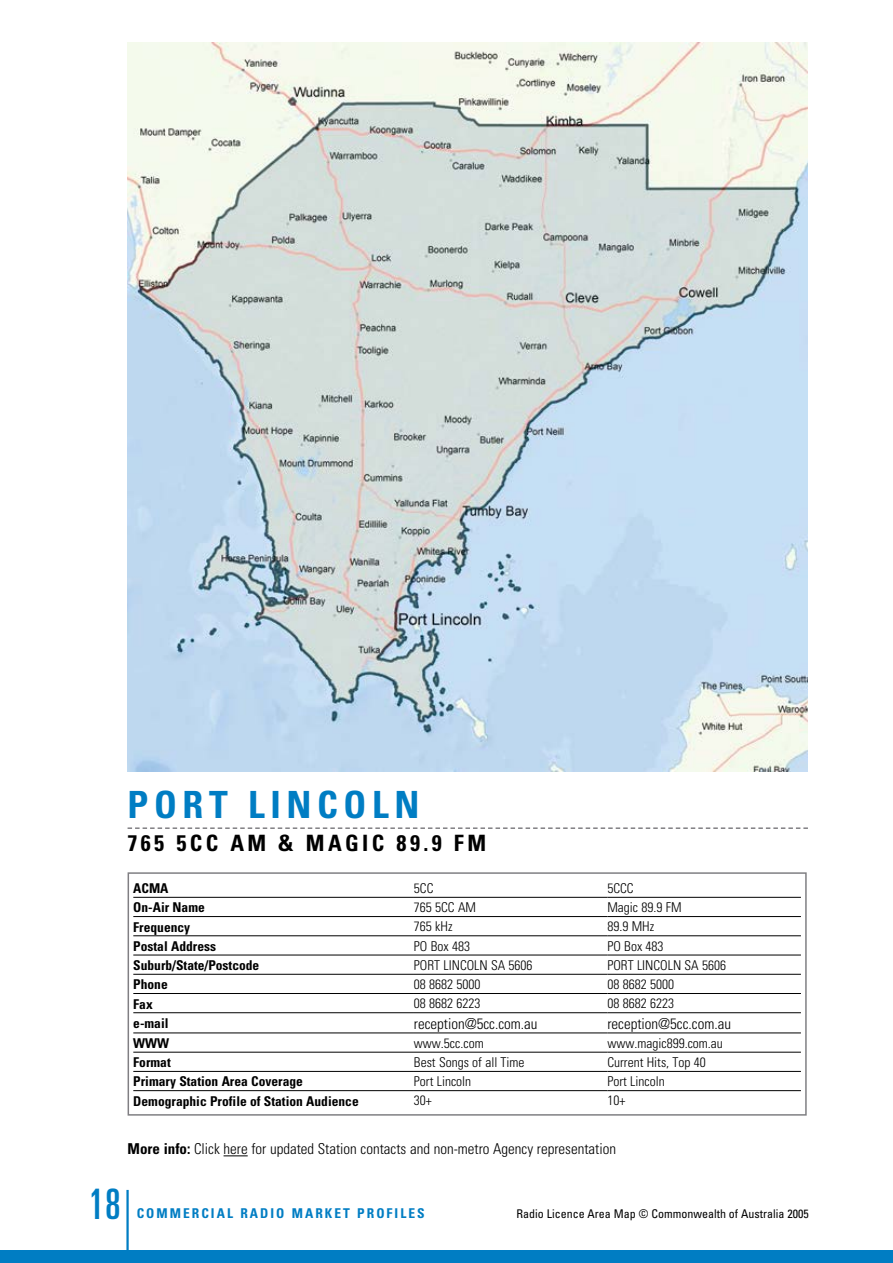
<style>
.page{position:relative;width:893px;height:1263px;background:#fff}
.page>*{position:absolute;margin:0;border:0;box-sizing:border-box;transform-origin:0 0}
.t1{font:ultra-condensed 42px "Univers";color:#007dc3}
.t2{font:700 condensed 37.5px "Univers";letter-spacing:.15em;color:#007dc3}
.t3{font:700 condensed 22.5px "Univers";letter-spacing:.15em;color:#000}
.t4{font:300 condensed 15px "Univers";color:#000}
.t5{font:300 condensed 13.5px "Univers";color:#000}
.t6{font:700 condensed 13.5px "Univers";color:#000}
.t7{font:700 condensed 13.5px "Univers";letter-spacing:.15em;color:#007dc3}
.t8{font:condensed 12px "Univers";color:#000}
.s1{font-weight:700}
</style>
<div class="page">
<hr style="left:126px;top:1190px;width:3px;height:73px;background:#007dc3">
<div style="left:0;top:1250px;width:893px;height:13px;background:#007dc3"></div>
<svg style="left:224px;top:1155px;width:24px;height:1px"></svg>
<img style="left:128px;top:43px;width:680px;height:729px">
<hr style="left:133px;top:897px;width:281px;height:1px;background:#000">
<hr style="left:414px;top:897px;width:193px;height:1px;background:#000">
<hr style="left:607px;top:897px;width:194px;height:1px;background:#000">
<hr style="left:133px;top:916px;width:281px;height:1px;background:#000">
<hr style="left:414px;top:916px;width:193px;height:1px;background:#000">
<hr style="left:607px;top:916px;width:194px;height:1px;background:#000">
<hr style="left:133px;top:935px;width:281px;height:1px;background:#000">
<hr style="left:414px;top:935px;width:193px;height:1px;background:#000">
<hr style="left:607px;top:935px;width:194px;height:1px;background:#000">
<hr style="left:133px;top:955px;width:281px;height:1px;background:#000">
<hr style="left:414px;top:955px;width:193px;height:1px;background:#000">
<hr style="left:607px;top:955px;width:194px;height:1px;background:#000">
<hr style="left:133px;top:974px;width:281px;height:1px;background:#000">
<hr style="left:414px;top:974px;width:193px;height:1px;background:#000">
<hr style="left:607px;top:974px;width:194px;height:1px;background:#000">
<hr style="left:133px;top:993px;width:281px;height:1px;background:#000">
<hr style="left:414px;top:993px;width:193px;height:1px;background:#000">
<hr style="left:607px;top:993px;width:194px;height:1px;background:#000">
<hr style="left:133px;top:1012px;width:281px;height:1px;background:#000">
<hr style="left:414px;top:1012px;width:193px;height:1px;background:#000">
<hr style="left:607px;top:1012px;width:194px;height:1px;background:#000">
<hr style="left:133px;top:1032px;width:281px;height:1px;background:#000">
<hr style="left:414px;top:1032px;width:193px;height:1px;background:#000">
<hr style="left:607px;top:1032px;width:194px;height:1px;background:#000">
<hr style="left:133px;top:1052px;width:281px;height:1px;background:#000">
<hr style="left:414px;top:1052px;width:193px;height:1px;background:#000">
<hr style="left:607px;top:1052px;width:194px;height:1px;background:#000">
<hr style="left:133px;top:1071px;width:281px;height:1px;background:#000">
<hr style="left:414px;top:1071px;width:193px;height:1px;background:#000">
<hr style="left:607px;top:1071px;width:194px;height:1px;background:#000">
<hr style="left:133px;top:1090px;width:281px;height:1px;background:#000">
<hr style="left:414px;top:1090px;width:193px;height:1px;background:#000">
<hr style="left:607px;top:1090px;width:194px;height:1px;background:#000">
<div style="left:128px;top:872px;width:679px;height:243px;border:2px solid #807f83"></div>
<svg style="left:128px;top:827px;width:680px;height:2px"></svg>
<h2 class="t2" style="left:128px;top:782px;width:293px">port lincoln</h2>
<h3 class="t3" style="left:128px;top:829px;width:122px">765 5CC AM</h3>
<h3 class="t3" style="left:279px;top:829px;width:192px">&amp; M agic 89.9 FM</h3>
<p class="t6" style="left:133px;top:880px;width:27px">ACMA</p>
<p class="t5" style="left:414px;top:880px;width:21px">5CC</p>
<p class="t5" style="left:607px;top:880px;width:28px">5CCC</p>
<p class="t6" style="left:133px;top:899px;width:73px">On-Air Name</p>
<p class="t5" style="left:414px;top:899px;width:64px">765 5CC AM</p>
<p class="t5" style="left:607px;top:899px;width:76px">Magic 89.9 FM</p>
<p class="t6" style="left:133px;top:918px;width:58px">Frequency</p>
<p class="t5" style="left:414px;top:918px;width:40px">765 kHz</p>
<p class="t5" style="left:607px;top:918px;width:48px">89.9 MHz</p>
<p class="t6" style="left:133px;top:938px;width:84px">Postal Address</p>
<p class="t5" style="left:414px;top:938px;width:58px">PO Box 483</p>
<p class="t5" style="left:607px;top:938px;width:58px">PO Box 483</p>
<p class="t6" style="left:133px;top:957px;width:128px">Suburb/State/Postcode</p>
<p class="t5" style="left:414px;top:957px;width:120px">PORT LI NCOLN SA 5606</p>
<p class="t5" style="left:607px;top:957px;width:120px">PORT LI NCOLN SA 5606</p>
<p class="t6" style="left:133px;top:976px;width:36px">Phone</p>
<p class="t5" style="left:414px;top:976px;width:68px">08 8682 5000</p>
<p class="t5" style="left:607px;top:976px;width:68px">08 8682 5000</p>
<p class="t6" style="left:133px;top:995px;width:21px">Fax</p>
<p class="t5" style="left:414px;top:995px;width:68px">08 8682 6223</p>
<p class="t5" style="left:607px;top:995px;width:68px">08 8682 6223</p>
<p class="t6" style="left:133px;top:1015px;width:37px">e-mail</p>
<p class="t4" style="left:414px;top:1014px;width:125px">reception@5cc.com.au</p>
<p class="t4" style="left:607px;top:1014px;width:125px">reception@5cc.com.au</p>
<p class="t6" style="left:133px;top:1035px;width:38px">WWW</p>
<p class="t5" style="left:414px;top:1035px;width:71px">www.5cc.com</p>
<p class="t5" style="left:607px;top:1035px;width:117px">www.magic899.com.au</p>
<p class="t6" style="left:133px;top:1054px;width:39px">Format</p>
<p class="t5" style="left:414px;top:1054px;width:112px">Best Songs of all Time</p>
<p class="t5" style="left:607px;top:1054px;width:100px">Current Hits, Top 40</p>
<p class="t6" style="left:133px;top:1073px;width:171px">Primary Station Area Coverage</p>
<p class="t5" style="left:414px;top:1073px;width:59px">Port Lincoln</p>
<p class="t5" style="left:607px;top:1073px;width:59px">Port Lincoln</p>
<p class="t6" style="left:133px;top:1092px;width:227px">Demographic Profile of Station Audience</p>
<p class="t5" style="left:414px;top:1092px;width:19px">30+</p>
<p class="t5" style="left:607px;top:1092px;width:19px">10+</p>
<p class="t4" style="left:128px;top:1140px;width:490px"><span class="s1">More info:</span> Click here for updated Station contacts and non-metro Agency representation</p>
<h1 class="t1" style="left:89px;top:1180px;width:34px">18</h1>
<p class="t7" style="left:137px;top:1204px;width:289px">Commercial Radio M arket Profiles</p>
<p class="t8" style="left:516px;top:1206px;width:294px">Radio Licence Area Map © Commonwealth of Australia 2005</p>
</div>
